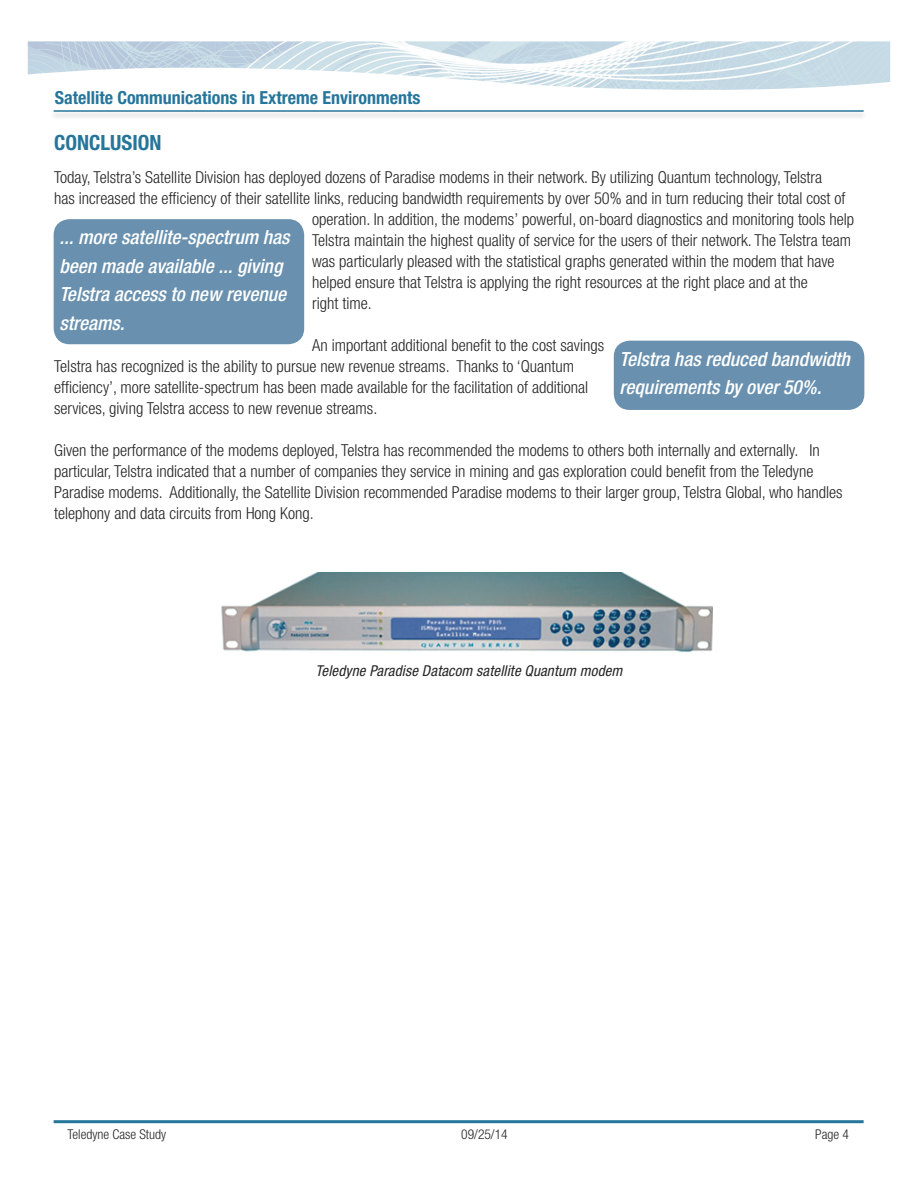
<style>
.page{position:relative;width:918px;height:1188px;background:#fff}
.page>*{position:absolute;margin:0;border:0;box-sizing:border-box;transform-origin:0 0}
.t1{font:700 condensed 21px "Helvetica Neue";color:#26759b}
.t2{font:italic 500 condensed 19.5px/28.5px "Helvetica Neue";color:#fff}
.t3{font:700 condensed 18px "Helvetica Neue";color:#26759b}
.t4{font:300 condensed 16.5px/21px "Helvetica Neue";color:#262527}
.t5{font:italic condensed 15px "Helvetica Neue";letter-spacing:.01em;color:#262527}
.t6{font:300 condensed 13.5px "Helvetica Neue";color:#262527}
</style>
<div class="page">
<hr style="left:54px;top:1120px;width:810px;height:3px;background:#26759b">
<img style="left:28px;top:41px;width:863px;height:49px">
<div style="left:49px;top:110px;width:819px;height:11px;background:#f4f4f4"></div>
<hr style="left:54px;top:110px;width:810px;height:2px;background:#26759b">
<div style="left:54px;top:219px;width:250px;height:125px;background:#6991af;border-radius:16px"></div>
<div style="left:614px;top:341px;width:250px;height:69px;background:#6991af;border-radius:16px"></div>
<img style="left:221px;top:572px;width:492px;height:80px">
<p class="t3" style="left:55px;top:87px;width:367px">Satellite Communications in Extreme Environments</p>
<p class="t1" style="left:54px;top:130px;width:109px">CONCLUSION</p>
<p class="t4" style="left:54px;top:166px;width:770px">Today, Telstra’s Satellite Division has deployed dozens of Paradise modems in their network. By utilizing Quantum technology, Telstra</p>
<p class="t4" style="left:54px;top:187px;width:793px">has increased the efficiency of their satellite links, reducing bandwidth requirements by over 50% and in turn reducing their total cost of</p>
<p class="t4" style="left:312px;top:208px;width:544px">operation. In addition, the modems’ powerful, on-board diagnostics and monitoring tools help</p>
<p class="t4" style="left:312px;top:229px;width:540px">Telstra maintain the highest quality of service for the users of their network. The Telstra team</p>
<p class="t4" style="left:312px;top:250px;width:524px">was particularly pleased with the statistical graphs generated within the modem that have</p>
<p class="t4" style="left:312px;top:271px;width:497px">helped ensure that Telstra is applying the right resources at the right place and at the</p>
<p class="t4" style="left:312px;top:292px;width:61px">right time.</p>
<p class="t4" style="left:54px;top:334px;width:551px;text-indent:258px">An important additional benefit to the cost savings Telstra has recognized is the ability to pursue new revenue streams. Thanks to ‘Quantum efficiency’, more satellite-spectrum has been made available for the facilitation of additional services, giving Telstra access to new revenue streams.</p>
<p class="t4" style="left:54px;top:439px;width:790px">Given the performance of the modems deployed, Telstra has recommended the modems to others both internally and externally. In particular, Telstra indicated that a number of companies they service in mining and gas exploration could benefit from the Teledyne Paradise modems. Additionally, the Satellite Division recommended Paradise modems to their larger group, Telstra Global, who handles telephony and data circuits from Hong Kong.</p>
<p class="t2" style="left:59px;top:223px;width:232px">... more satellite-spectrum has</p>
<p class="t2" style="left:59px;top:251px;width:224px">been made available ... giving</p>
<p class="t2" style="left:59px;top:280px;width:228px">Telstra access to new revenue</p>
<p class="t2" style="left:59px;top:308px;width:67px">streams.</p>
<p class="t2" style="left:620px;top:344px;width:232px">Telstra has reduced bandwidth requirements by over 50%.</p>
<p class="t5" style="left:316px;top:662px;width:308px">Teledyne Paradise Datacom satellite Quantum modem</p>
<p class="t6" style="left:68px;top:1127px;width:100px">Teledyne Case Study</p>
<p class="t6" style="left:461px;top:1127px;width:48px">09/25/14</p>
<p class="t6" style="left:815px;top:1127px;width:35px">Page 4</p>
</div>
